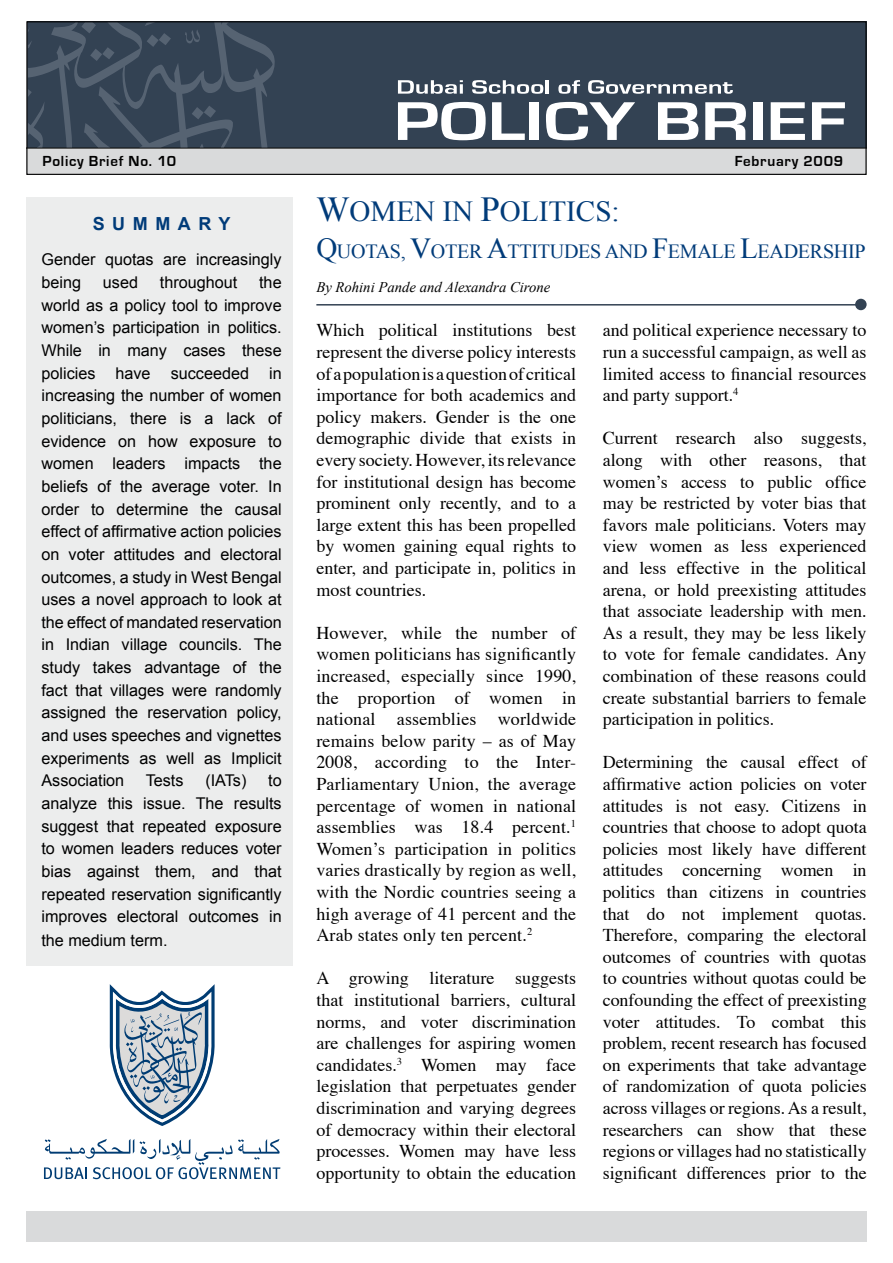
<style>
.page{position:relative;width:893px;height:1263px;background:#fff}
.page>*{position:absolute;margin:0;border:0;box-sizing:border-box;transform-origin:0 0}
.t1{font:29.1px "Times New Roman";color:#003b79}
.t2{font:20.1px "Times New Roman";letter-spacing:-.015em;color:#003b79}
.t3{font:18px/21.6px "Times";color:#000;text-align:justify}
.t4{font:700 18px "Arial";letter-spacing:.42em;color:#003b79}
.t5{font:16.2px/22.6px "Arial";color:#000;text-align:justify}
.t6{font:700 15px "Eurostile";letter-spacing:.05em;color:#000}
.t7{font:italic 14.7px "Times New Roman";color:#000}
.s1{font-size:35.1px}
.s2{font-size:29.1px}
</style>
<div class="page">
<div style="left:26px;top:197px;width:267px;height:768px;background:#eceded"></div>
<div style="left:27px;top:22px;width:839px;height:152px;background:#334253"></div>
<div style="left:27px;top:148px;width:839px;height:26px;background:#d9dadb"></div>
<hr style="left:27px;top:147px;width:839px;height:2px;background:#101110">
<svg style="left:398px;top:102px;width:88px;height:38px"></svg>
<svg style="left:492px;top:102px;width:33px;height:38px"></svg>
<div style="left:530px;top:102px;width:9px;height:38px;background:#fff"></div>
<svg style="left:546px;top:102px;width:89px;height:38px"></svg>
<svg style="left:658px;top:102px;width:40px;height:38px"></svg>
<svg style="left:705px;top:102px;width:41px;height:38px"></svg>
<div style="left:753px;top:102px;width:10px;height:38px;background:#fff"></div>
<svg style="left:771px;top:102px;width:34px;height:38px"></svg>
<svg style="left:812px;top:102px;width:33px;height:38px"></svg>
<svg style="left:28px;top:23px;width:250px;height:125px"></svg>
<svg style="left:398px;top:80px;width:65px;height:14px"></svg>
<svg style="left:472px;top:80px;width:71px;height:14px"></svg>
<hr style="left:546px;top:80px;width:3px;height:14px;background:#fff">
<svg style="left:558px;top:80px;width:22px;height:14px"></svg>
<svg style="left:588px;top:80px;width:145px;height:14px"></svg>
<div style="left:26px;top:21px;width:841px;height:154px;border:1px solid #000"></div>
<hr style="left:316px;top:304px;width:545px;height:2px;background:#334253">
<div style="left:855px;top:299px;width:12px;height:11px;background:#334253;border-radius:50%"></div>
<div style="left:26px;top:1211px;width:841px;height:31px;background:#d9dadb"></div>
<svg style="left:109px;top:984px;width:106px;height:142px"></svg>
<svg style="left:44px;top:1139px;width:236px;height:40px"></svg>
<p class="t6" style="left:43px;top:153px;width:135px">Policy Brief No. 10</p>
<p class="t6" style="left:735px;top:153px;width:110px">February 2009</p>
<p class="t4" style="left:93px;top:214px;width:139px">SUMMARY</p>
<p class="t5" style="left:41px;top:248px;width:242px">Gender quotas are increasingly being</p>
<p class="t5" style="left:41px;top:271px;width:242px;text-indent:218px">the world as a policy tool to improve women’s participation in politics.<br>While in many cases these policies have succeeded in increasing the number of women politicians, there is a lack of evidence on how exposure to women leaders impacts the beliefs of the average voter. In order to determine the causal effect of affirmative action policies on voter attitudes and electoral outcomes, a study in West Bengal uses a novel approach to look at the effect of mandated reservation in Indian village councils. The study takes advantage of the fact that villages were randomly assigned the reservation policy, and uses speeches and vignettes experiments as well as Implicit Association</p>
<p class="t5" style="left:103px;top:271px;width:37px">used</p>
<p class="t5" style="left:160px;top:271px;width:79px">throughout</p>
<p class="t5" style="left:146px;top:769px;width:39px">Tests</p>
<p class="t5" style="left:205px;top:769px;width:43px">(IATs)</p>
<p class="t5" style="left:41px;top:769px;width:242px;text-indent:227px">to analyze this issue. The results suggest that repeated exposure to women leaders reduces voter bias against them, and that repeated reservation significantly improves electoral outcomes in the medium term.</p>
<h1 class="t1" style="left:316px;top:195px;width:305px"><span class="s1">W</span>OMEN IN <span class="s1">P</span>OLITICS:</h1>
<p class="t2" style="left:316px;top:240px;width:550px"><span class="s2">Q</span>UOTAS, <span class="s2">V</span>OTER <span class="s2">A</span>TTITUDES AND <span class="s2">F</span>EMALE <span class="s2">L</span>EADERSHIP</p>
<p class="t7" style="left:316px;top:279px;width:235px">By Rohini Pande and Alexandra Cirone</p>
<p class="t3" style="left:316px;top:318px;width:261px">Which political institutions best represent the diverse policy interests of a population is a question of critical importance for both academics and policy makers. Gender is the one demographic divide that exists in every society. However, its relevance for institutional design has become prominent only recently, and to a large extent this has been propelled by women gaining equal rights to enter, and participate in, politics in most countries.</p>
<p class="t3" style="left:316px;top:620px;width:261px">However, while the number of women politicians has significantly increased, especially since 1990, the proportion of women in national assemblies worldwide remains below parity _ as of May 2008, according to the Inter-Parliamentary Union, the average percentage of women in national assemblies was 18.4 percent.<sup>1<br></sup>Women’s participation in politics varies drastically by region as well, with the Nordic countries seeing a high average of 41 percent and the Arab states only ten percent.<sup>2</sup></p>
<p class="t3" style="left:316px;top:966px;width:261px">A growing literature suggests that institutional barriers, cultural norms, and voter discrimination are challenges for aspiring women candidates.<sup>3</sup> Women may face legislation that perpetuates gender discrimination and varying degrees of democracy within their electoral processes. Women may have less opportunity to obtain the education</p>
<p class="t3" style="left:603px;top:318px;width:265px">and political experience necessary to run a successful campaign, as well as limited access to financial resources and party support.<sup>4</sup></p>
<p class="t3" style="left:603px;top:426px;width:265px">Current research also suggests, along with other reasons, that women’s access to public office may be restricted by voter bias that favors male politicians. Voters may view women as less experienced and less effective in the political arena, or hold preexisting attitudes that associate leadership with men.<br>As a result, they may be less likely to vote for female candidates. Any combination of these reasons could create substantial barriers to female participation in politics.</p>
<p class="t3" style="left:603px;top:750px;width:265px">Determining the causal effect of affirmative action policies on voter attitudes is not easy. Citizens in countries that choose to adopt quota policies most likely have different attitudes concerning women in politics than citizens in countries that do not implement quotas.<br>Therefore, comparing the electoral outcomes of countries with quotas to countries without quotas could be confounding the effect of preexisting voter attitudes. To combat this problem, recent research has focused on experiments that take advantage of randomization of quota policies across villages or regions. As a result, researchers can show that these regions or villages had no statistically significant differences prior to the</p>
</div>
